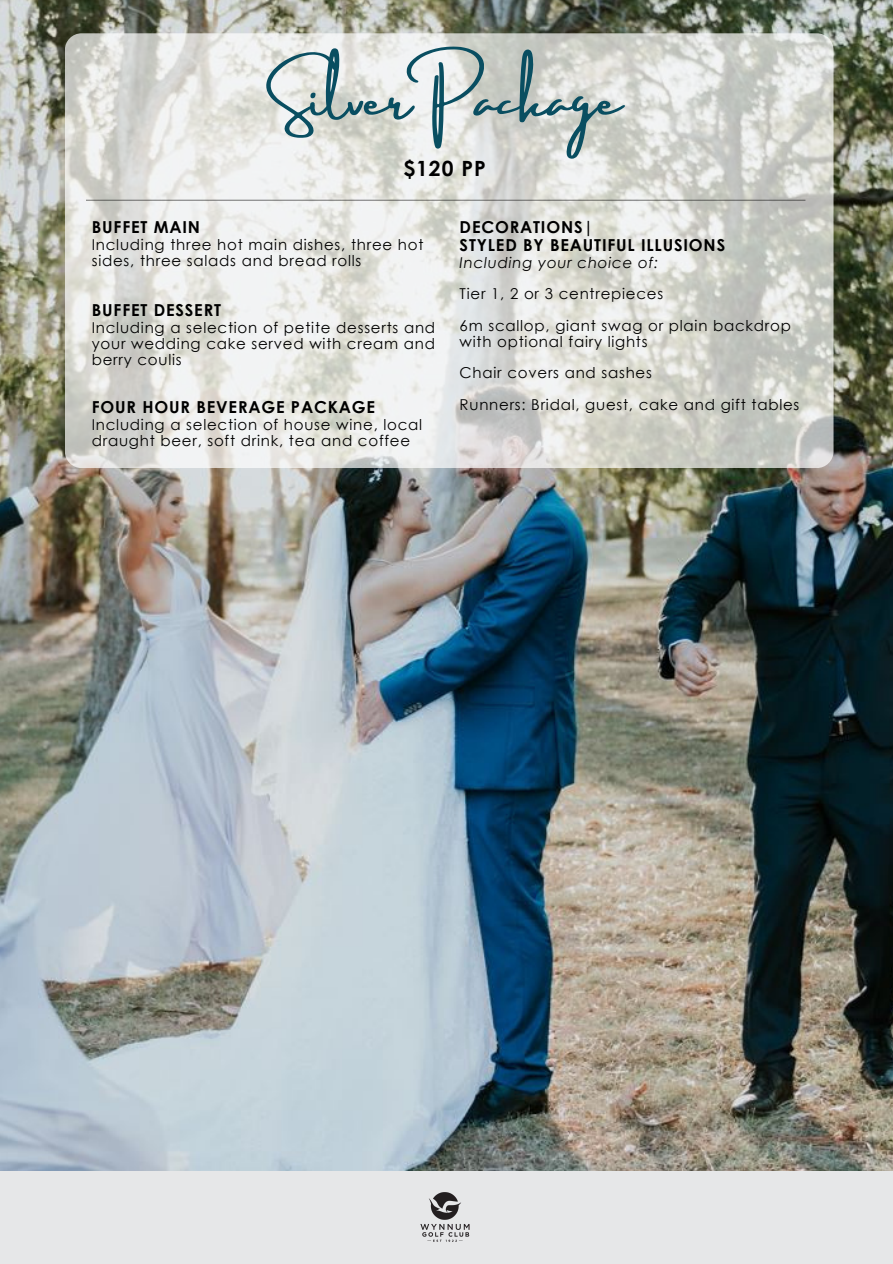
<style>
.page{position:relative;width:893px;height:1264px;background:#fff}
.page>*{position:absolute;margin:0;border:0;box-sizing:border-box;transform-origin:0 0}
.t1{font:54px "Amsterdam Three";color:#094e61}
.t2{font:700 21px "Century Gothic";color:#000}
.t3{font:700 16.5px/18px "Century Gothic";letter-spacing:.05em;color:#000}
.t4{font:15px/15.8px "Century Gothic";letter-spacing:.05em;color:#000}
.t5{font:italic 15px "Century Gothic";letter-spacing:.05em;color:#000}
</style>
<div class="page">
<img style="left:0;top:0;width:892px;height:1171px">
<svg style="left:65px;top:33px;width:768px;height:435px"></svg>
<hr style="left:86px;top:200px;width:719px;height:1px;background:#000">
<img style="left:418px;top:1190px;width:53px;height:52px">
<h2 class="t1" style="left:276px;top:69px;width:347px">Silver Package</h2>
<p class="t2" style="left:403px;top:155px;width:84px">$120 PP</p>
<p class="t3" style="left:92px;top:217px;width:110px">BUFFET MAIN</p>
<p class="t4" style="left:92px;top:236px;width:333px">Including three hot main dishes, three hot sides, three salads and bread rolls</p>
<p class="t3" style="left:92px;top:301px;width:131px">BUFFET DESSERT</p>
<p class="t4" style="left:92px;top:319px;width:345px;text-align:justify">Including a selection of petite desserts and your wedding cake served with cream and berry coulis</p>
<p class="t3" style="left:92px;top:397px;width:285px">FOUR HOUR BEVERAGE PACKAGE</p>
<p class="t4" style="left:92px;top:416px;width:332px">Including a selection of house wine, local draught beer, soft drink, tea and coffee</p>
<p class="t3" style="left:459px;top:217px;width:267px">DECORATIONS|<br>STYLED BY BEAUTIFUL ILLUSIONS</p>
<p class="t5" style="left:459px;top:253px;width:200px">Including your choice of:</p>
<p class="t4" style="left:459px;top:278px;width:333px;line-height:31.5px">Tier 1, 2 or 3 centrepieces<br>6m scallop, giant swag or plain backdrop</p>
<p class="t4" style="left:459px;top:325px;width:341px;line-height:31.5px">with optional fairy lights<br>Chair covers and sashes<br>Runners: Bridal, guest, cake and gift tables</p>
</div>
